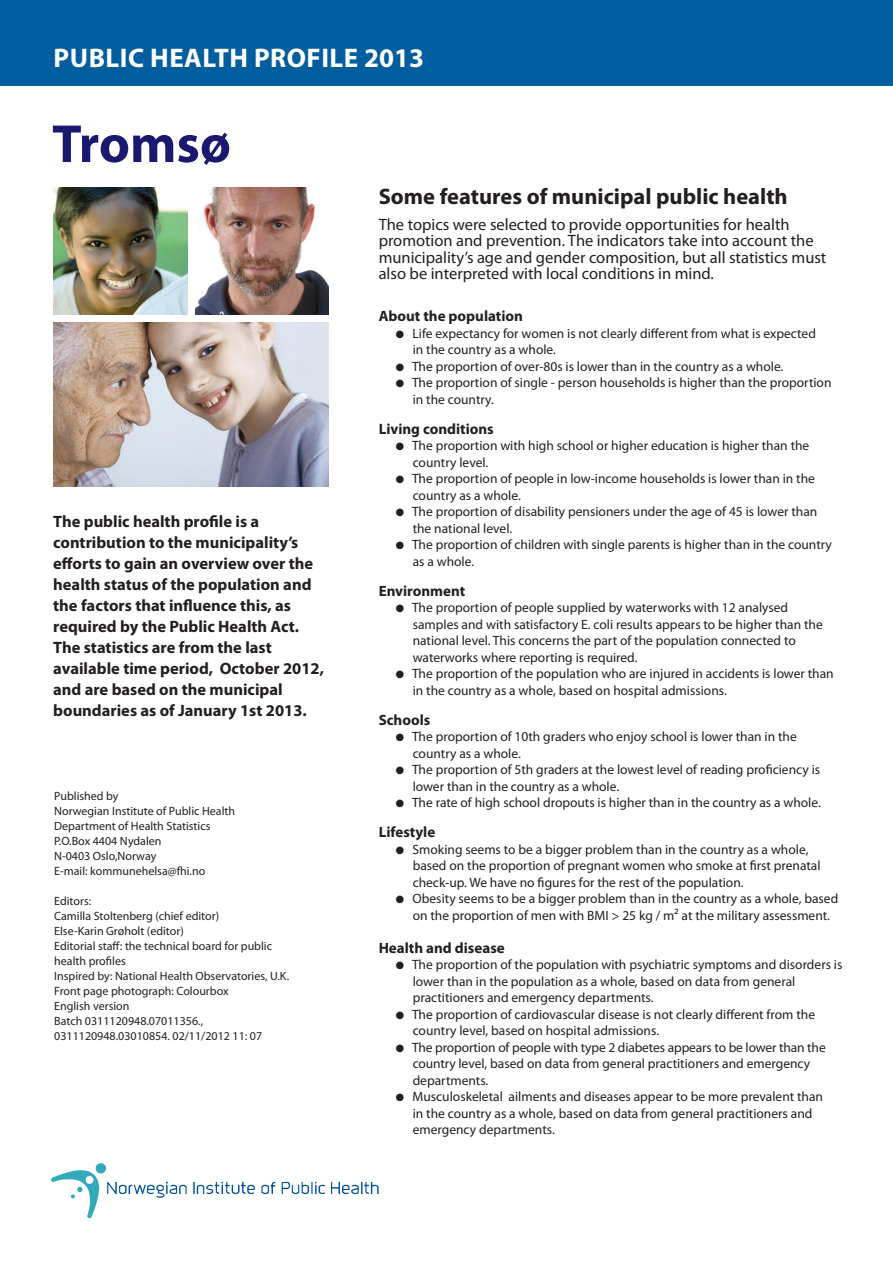
<style>
.page{position:relative;width:893px;height:1263px;background:#fff}
.page>*{position:absolute;margin:0;border:0;box-sizing:border-box;transform-origin:0 0}
.t1{font:700 54px "Myriad Pro";color:#191970}
.t2{font:700 27px "Myriad Pro";letter-spacing:.02em;color:#fff}
.t3{font:700 22.5px "Myriad Pro";color:#231f20}
.t4{font:700 16.5px/21px "Myriad Pro";color:#231f20}
.t5{font:16.5px/16.5px "Myriad Pro";color:#231f20}
.Brødtekst_u_binding{font:700 15px "Myriad Pro";color:#231f20}
.Brødtekst_u_binding-2{font:13.5px/16.5px "Myriad Pro";color:#231f20}
.No_Spacing{font:12px/15px "Myriad Pro";color:#231f20}
</style>
<div class="page">
<div style="left:0;top:0;width:893px;height:85px;background:#015e9e"></div>
<svg style="left:51px;top:1163px;width:328px;height:55px"></svg>
<img style="left:53px;top:322px;width:276px;height:164px">
<img style="left:53px;top:187px;width:135px;height:128px">
<img style="left:195px;top:187px;width:134px;height:128px">
<p class="t2" style="left:54px;top:40px;width:372px">PUBLIC HEALTH PROFILE 2013</p>
<p class="t1" style="left:52px;top:109px;width:180px">Tromsø</p>
<p class="t4" style="left:53px;top:510px;width:272px">The public health profile is a contribution to the municipality’s efforts to gain an overview over the health status of the population and the factors that influence this, as required by the Public Health Act.<br>The statistics are from the last available time period, October 2012, and are based on the municipal boundaries as of January 1st 2013.</p>
<p class="No_Spacing" style="left:54px;top:788px;width:183px">Published by<br>Norwegian Institute of Public Health<br>Department of Health Statistics<br>P.O.Box 4404 Nydalen<br>N-0403 Oslo,Norway<br>E-mail: kommunehelsa@fhi.no</p>
<p class="No_Spacing" style="left:54px;top:893px;width:236px">Editors:<br>Camilla Stoltenberg (chief editor)<br>Else-Karin Grøholt (editor)<br>Editorial staff: the technical board for public health profiles<br>Inspired by: National Health Observatories, U.K.<br>Front page photograph: Colourbox<br>English version<br>Batch 0311120948.07011356.,<br>0311120948.03010854. 02/11/2012 11: 07</p>
<p class="t3" style="left:379px;top:182px;width:411px">Some features of municipal public health</p>
<p class="t5" style="left:379px;top:215px;width:449px">The topics were selected to provide opportunities for health promotion and prevention. The indicators take into account the municipality’s age and gender composition, but all statistics must also be interpreted with local conditions in mind.</p>
<p class="Brødtekst_u_binding" style="left:379px;top:306px;width:146px">About the population</p>
<p class="Brødtekst_u_binding-2" style="left:413px;top:324px;width:405px;text-indent:-17px">● Life expectancy for women is not clearly different from what is expected in the country as a whole.</p>
<p class="Brødtekst_u_binding-2" style="left:396px;top:357px;width:389px">● The proportion of over-80s is lower than in the country as a whole.</p>
<p class="Brødtekst_u_binding-2" style="left:413px;top:374px;width:420px;text-indent:-17px">● The proportion of single - person households is higher than the proportion in the country.</p>
<p class="Brødtekst_u_binding" style="left:379px;top:419px;width:117px">Living conditions</p>
<p class="Brødtekst_u_binding-2" style="left:413px;top:437px;width:398px;text-indent:-17px">● The proportion with high school or higher education is higher than the country level.</p>
<p class="Brødtekst_u_binding-2" style="left:413px;top:470px;width:404px;text-indent:-17px">● The proportion of people in low-income households is lower than in the country as a whole.</p>
<p class="Brødtekst_u_binding-2" style="left:413px;top:503px;width:406px;text-indent:-17px">● The proportion of disability pensioners under the age of 45 is lower than the national level.</p>
<p class="Brødtekst_u_binding-2" style="left:413px;top:536px;width:421px;text-indent:-17px">● The proportion of children with single parents is higher than in the country as a whole.</p>
<p class="Brødtekst_u_binding" style="left:379px;top:581px;width:88px">Environment</p>
<p class="Brødtekst_u_binding-2" style="left:413px;top:599px;width:412px;text-indent:-17px">● The proportion of people supplied by waterworks with 12 analysed samples and with satisfactory E. coli results appears to be higher than the national level. This concerns the part of the population connected to waterworks where reporting is required.</p>
<p class="Brødtekst_u_binding-2" style="left:413px;top:665px;width:423px;text-indent:-17px">● The proportion of the population who are injured in accidents is lower than in the country as a whole, based on hospital admissions.</p>
<p class="Brødtekst_u_binding" style="left:379px;top:710px;width:53px">Schools</p>
<p class="Brødtekst_u_binding-2" style="left:413px;top:728px;width:386px;text-indent:-17px">● The proportion of 10th graders who enjoy school is lower than in the country as a whole.</p>
<p class="Brødtekst_u_binding-2" style="left:413px;top:761px;width:409px;text-indent:-17px">● The proportion of 5th graders at the lowest level of reading proficiency is lower than in the country as a whole.</p>
<p class="Brødtekst_u_binding-2" style="left:396px;top:794px;width:427px">● The rate of high school dropouts is higher than in the country as a whole.</p>
<p class="Brødtekst_u_binding" style="left:379px;top:822px;width:58px">Lifestyle</p>
<p class="Brødtekst_u_binding-2" style="left:413px;top:840px;width:409px;text-indent:-17px">● Smoking seems to be a bigger problem than in the country as a whole, based on the proportion of pregnant women who smoke at first prenatal check-up. We have no figures for the rest of the population.</p>
<p class="Brødtekst_u_binding-2" style="left:413px;top:890px;width:427px;text-indent:-17px">● Obesity seems to be a bigger problem than in the country as a whole, based on the proportion of men with BMI &gt; 25 kg / m² at the military assessment.</p>
<p class="Brødtekst_u_binding" style="left:379px;top:938px;width:128px">Health and disease</p>
<p class="Brødtekst_u_binding-2" style="left:413px;top:956px;width:431px;text-indent:-17px">● The proportion of the population with psychiatric symptoms and disorders is lower than in the population as a whole, based on data from general practitioners and emergency departments.</p>
<p class="Brødtekst_u_binding-2" style="left:413px;top:1005px;width:404px;text-indent:-17px">● The proportion of cardiovascular disease is not clearly different from the country level, based on hospital admissions.</p>
<p class="Brødtekst_u_binding-2" style="left:413px;top:1038px;width:415px;text-indent:-17px">● The proportion of people with type 2 diabetes appears to be lower than the country level, based on data from general practitioners and emergency departments.</p>
<p class="Brødtekst_u_binding-2" style="left:413px;top:1088px;width:412px;text-indent:-17px">● Musculoskeletal ailments and diseases appear to be more prevalent than in the country as a whole, based on data from general practitioners and emergency departments.</p>
</div>
